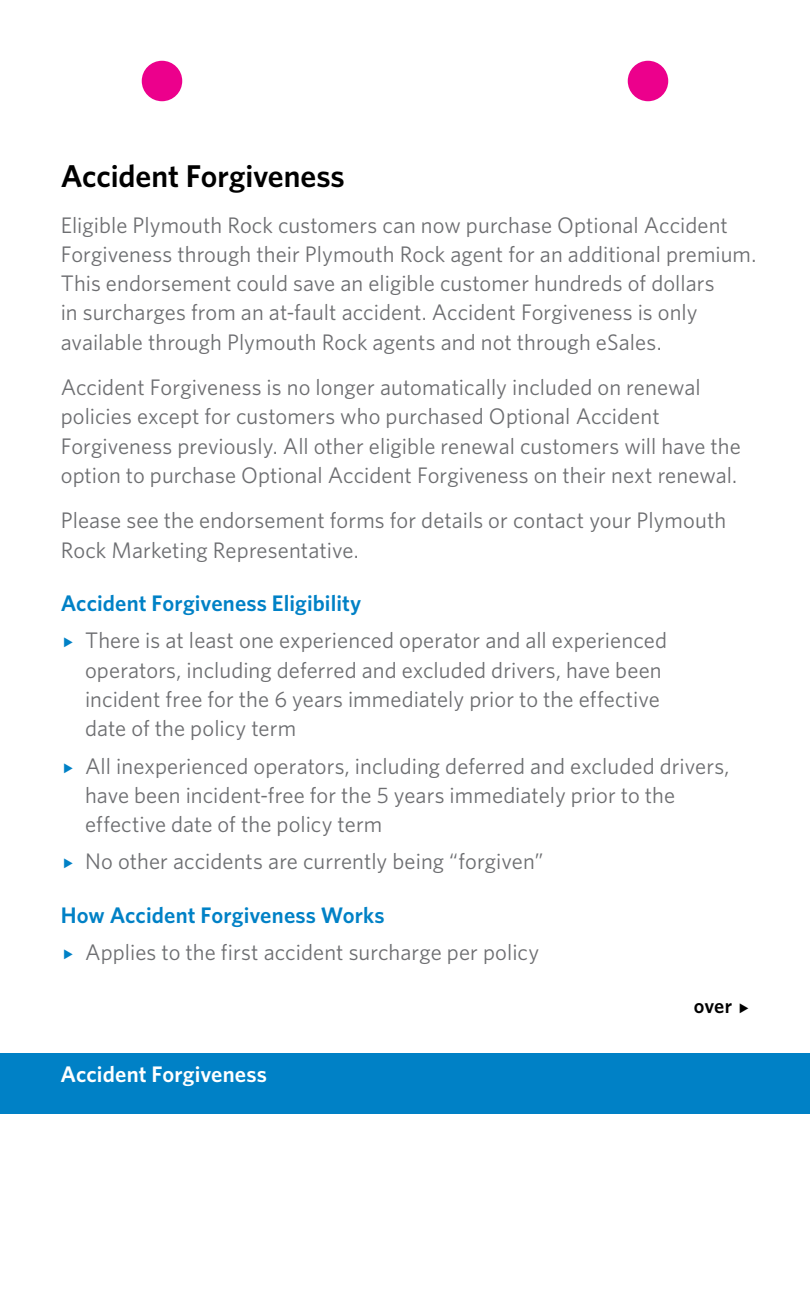
<style>
.page{position:relative;width:810px;height:1296px;background:#fff}
.page>*{position:absolute;margin:0;border:0;box-sizing:border-box;transform-origin:0 0}
.t1{font:600 31.5px "Whitney";letter-spacing:-.005em;color:#000}
.t2{font:22.5px/29.2px "Whitney";letter-spacing:.005em;color:#6d6e71}
.t3{font:600 22.5px "Whitney";letter-spacing:.005em;color:#0081c6}
.t4{font:600 22.5px "Whitney";letter-spacing:.005em;color:#fff}
.t5{font:600 20.25px "Whitney";color:#000}
</style>
<div class="page">
<div style="left:142px;top:61px;width:40px;height:40px;background:#ec008c;border-radius:50%"></div>
<div style="left:628px;top:61px;width:40px;height:40px;background:#ec008c;border-radius:50%"></div>
<div style="left:0;top:1053px;width:810px;height:61px;background:#0081c6"></div>
<h1 class="t1" style="left:61px;top:157px;width:286px">Accident Forgiveness</h1>
<p class="t2" style="left:61px;top:210px;width:697px">Eligible Plymouth Rock customers can now purchase Optional Accident Forgiveness through their Plymouth Rock agent for an additional premium.<br>This endorsement could save an eligible customer hundreds of dollars<br>in surcharges from an at-fault accident. Accident Forgiveness is only available through Plymouth Rock agents and not through eSales.</p>
<p class="t2" style="left:61px;top:372px;width:682px">Accident Forgiveness is no longer automatically included on renewal policies except for customers who purchased Optional Accident Forgiveness previously. All other eligible renewal customers will have the option to purchase Optional Accident Forgiveness on their next renewal.</p>
<p class="t2" style="left:61px;top:505px;width:667px">Please see the endorsement forms for details or contact your Plymouth<br>Rock Marketing Representative.</p>
<p class="t3" style="left:61px;top:590px;width:302px">Accident Forgiveness Eligibility</p>
<p class="t2" style="left:85px;top:626px;width:584px">There is at least one experienced operator and all experienced operators, including deferred and excluded drivers, have been incident free for the 6 years immediately prior to the effective date of the policy term</p>
<p class="t2" style="left:85px;top:751px;width:646px">All inexperienced operators, including deferred and excluded drivers, have been incident-free for the 5 years immediately prior to the effective date of the policy term</p>
<p class="t2" style="left:85px;top:846px;width:460px">No other accidents are currently being “forgiven”</p>
<p class="t3" style="left:61px;top:902px;width:326px">How Accident Forgiveness Works</p>
<p class="t2" style="left:85px;top:937px;width:456px">Applies to the first accident surcharge per policy</p>
<p class="t4" style="left:61px;top:1061px;width:208px">Accident Forgiveness</p>
<p class="t5" style="left:694px;top:993px;width:40px">over</p>
</div>
